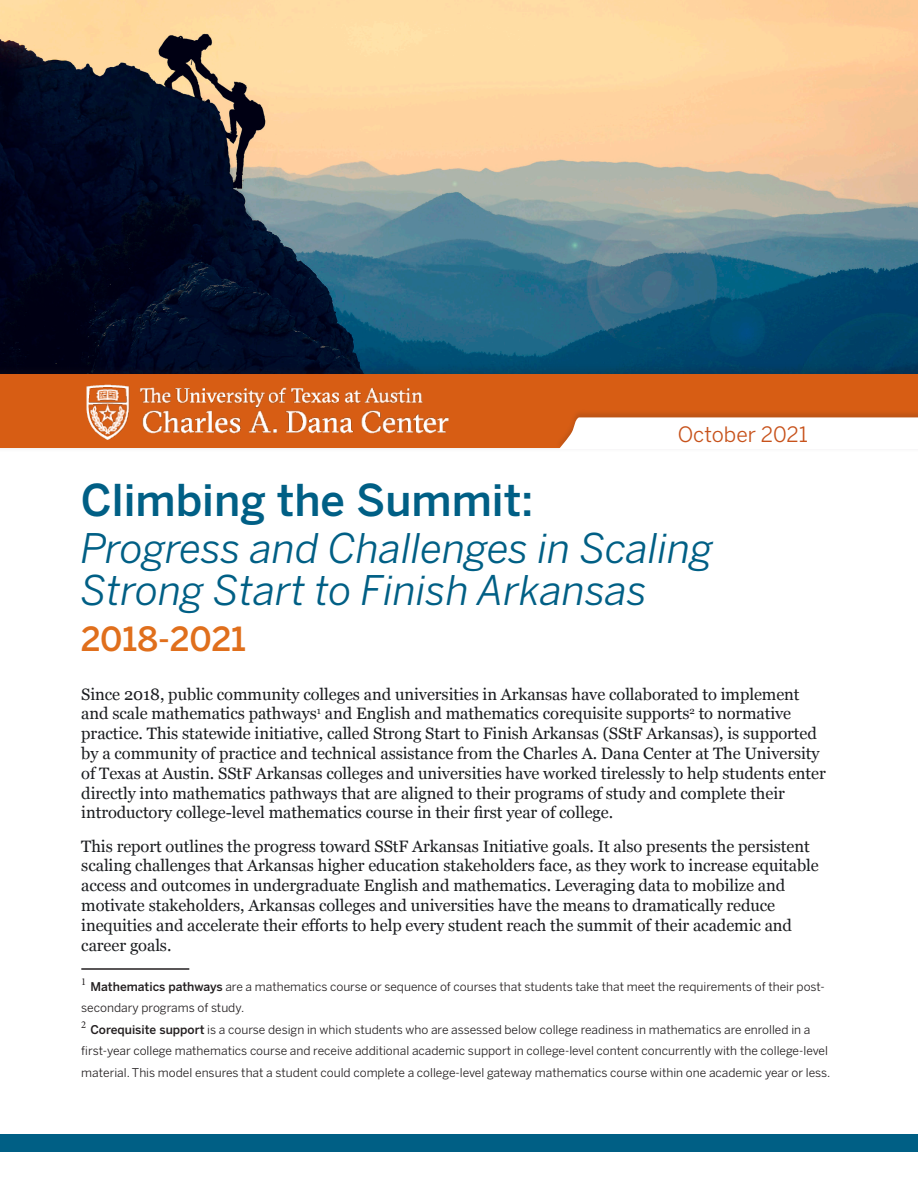
<style>
.page{position:relative;width:918px;height:1188px;background:#fff}
.page>*{position:absolute;margin:0;border:0;box-sizing:border-box;transform-origin:0 0}
.t1{font:500 43.5px "Benton Sans";color:#005f85}
.t2{font:italic 40.5px/42px "Benton Sans";color:#005f85}
.t3{font:500 33px "Benton Sans";letter-spacing:-.005em;color:#e06f1c}
.t4{font:21px "Benton Sans";color:#c7521b}
.t5{font:16.5px/19.8px "Georgia";letter-spacing:-.005em;color:#1b1d20}
.t6{font:12px/21.6px "Benton Sans";color:#231f20}
.t7{font:10.5px "Minion Pro";color:#231f20}
.s1{font-weight:500}
</style>
<div class="page">
<img style="left:0;top:0;width:918px;height:363px">
<hr style="left:81px;top:968px;width:108px;height:2px;background:#231f20">
<div style="left:0;top:1134px;width:918px;height:18px;background:#005f85"></div>
<div style="left:0;top:363px;width:918px;height:90px;background:#231f20;opacity:.25"></div>
<div style="left:0;top:374px;width:918px;height:73px;background:#d75d14"></div>
<div style="left:555px;top:409px;width:363px;height:41px;background:#231f20;opacity:.15"></div>
<div style="left:559px;top:417px;width:359px;height:32px;background:#fff"></div>
<img style="left:86px;top:384px;width:363px;height:56px">
<p class="t4" style="left:678px;top:422px;width:132px">October 2021</p>
<p class="t1" style="left:81px;top:475px;width:455px">Climbing the Summit:</p>
<p class="t2" style="left:81px;top:527px;width:634px">Progress and Challenges in Scaling<br>Strong Start to Finish Arkansas</p>
<p class="t3" style="left:81px;top:619px;width:167px">2018-2021</p>
<p class="t5" style="left:81px;top:683px;width:746px">Since 2018, public community colleges and universities in Arkansas have collaborated to implement and scale mathematics pathways<sup>1</sup> and English and mathematics corequisite supports<sup>2</sup> to normative practice. This statewide initiative, called Strong Start to Finish Arkansas (SStF Arkansas), is supported by a community of practice and technical assistance from the Charles A. Dana Center at The University of Texas at Austin. SStF Arkansas colleges and universities have worked tirelessly to help students enter directly into mathematics pathways that are aligned to their programs of study and complete their introductory college-level mathematics course in their first year of college.</p>
<p class="t5" style="left:81px;top:835px;width:739px">This report outlines the progress toward SStF Arkansas Initiative goals. It also presents the persistent scaling challenges that Arkansas higher education stakeholders face, as they work to increase equitable access and outcomes in undergraduate English and mathematics. Leveraging data to mobilize and motivate stakeholders, Arkansas colleges and universities have the means to dramatically reduce inequities and accelerate their efforts to help every student reach the summit of their academic and career goals.</p>
<p class="t7" style="left:81px;top:974px;width:7px">1</p>
<p class="t6" style="left:81px;top:975px;width:745px;text-indent:9px"><span class="s1">Mathematics pathways</span> are a mathematics course or sequence of courses that students take that meet the requirements of their post&shy;secondary programs of study.</p>
<p class="t7" style="left:81px;top:1017px;width:7px">2</p>
<p class="t6" style="left:81px;top:1018px;width:750px;text-indent:9px"><span class="s1">Corequisite support</span> is a course design in which students who are assessed below college readiness in mathematics are enrolled in a first-year college mathematics course and receive additional academic support in college-level content concurrently with the college-level material. This model ensures that a student could complete a college-level gateway mathematics course within one academic year or less.</p>
</div>
